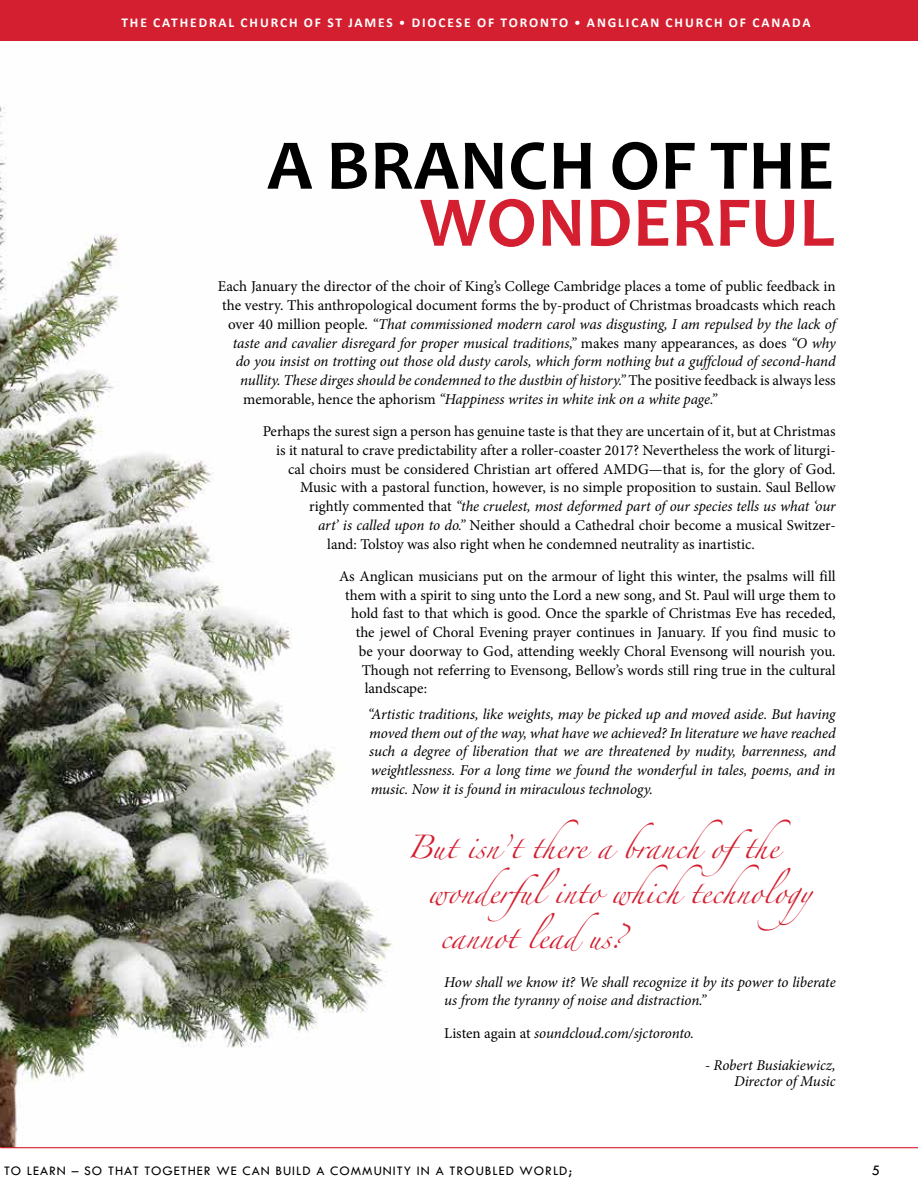
<style>
.page{position:relative;width:918px;height:1188px;background:#fff}
.page>*{position:absolute;margin:0;border:0;box-sizing:border-box;transform-origin:0 0}
.t1{font:700 72px "Candara";color:#000}
.t2{font:700 72px "Candara";color:#d41f30}
.t3{font:21px "Zapfino";color:#d41f30}
.t4{font:15px "Minion Pro";color:#000}
.t5{font:italic 15px/18.8px "Minion Pro";letter-spacing:-.01em;color:#000;text-align:justify}
.t6{font:15px "Tw Cen";color:#000}
.t7{font:700 13.5px "Calibri";letter-spacing:.14em;color:#fff}
.t8{font:13.5px "Tw Cen";letter-spacing:.075em;color:#000}
.s1{font-weight:400}
.s2{font-style:normal}
.s3{font-style:italic}
</style>
<div class="page">
<img style="left:0;top:106px;width:393px;height:1041px">
<hr style="left:1px;top:1147px;width:917px;height:1px;background:#d41f30">
<div style="left:0;top:0;width:918px;height:40px;background:#d41f30"></div>
<p class="t7" style="left:121px;top:14px;width:51px">THE CATH</p>
<p class="t7" style="left:190px;top:14px;width:90px">EDRAL CHURCH</p>
<p class="t7" style="left:304px;top:14px;width:331px">OF ST JAM ES <span class="s1">•</span> DIOC ESE OF TORONTO <span class="s1">•</span> ANGLICAN</p>
<p class="t7" style="left:666px;top:14px;width:40px">CHURCH</p>
<p class="t7" style="left:729px;top:14px;width:44px">OF CANA</p>
<p class="t7" style="left:792px;top:14px;width:18px">DA</p>
<h1 class="t1" style="left:267px;top:120px;width:104px">ABRAN</h1>
<h1 class="t1" style="left:508px;top:120px;width:243px">CHOF THE</h1>
<h1 class="t2" style="left:420px;top:177px;width:47px">WONDERFUL</h1>
<p class="t4" style="left:218px;top:277px;width:619px">Each January the director of the choir of King’s College Cambridge places a tome of public feedback in</p>
<p class="t4" style="left:222px;top:295px;width:615px">the vestry. This anthropological document forms the by-product of Christmas broadcasts which reach</p>
<p class="t5" style="left:228px;top:315px;width:609px"><span class="s2">over 40 million people.</span> “That commissioned modern carol was disgusting, I am repulsed by the lack of</p>
<p class="t5" style="left:233px;top:333px;width:605px">taste and cavalier disregard for proper musical traditions,” <span class="s2">makes many appearances, as does</span> “O why</p>
<p class="t5" style="left:236px;top:352px;width:602px">do you insist on trotting out those old dusty carols, which form nothing but a guffcloud of second-hand</p>
<p class="t5" style="left:240px;top:371px;width:597px">nullity. These dirges should be condemned to the dustbin of history.” <span class="s2">The positive feedback is always less</span></p>
<p class="t5" style="left:243px;top:390px;width:475px"><span class="s2">memorable, hence the aphorism</span> “Happiness writes in white ink on a white page.”</p>
<p class="t4" style="left:263px;top:421px;width:575px">Perhaps the surest sign a person has genuine taste is that they are uncertain of it, but at Christmas</p>
<p class="t4" style="left:276px;top:440px;width:561px">is it natural to crave predictability after a roller-coaster 2017? Nevertheless the work of liturgi-</p>
<p class="t4" style="left:288px;top:459px;width:549px">cal choirs must be considered Christian art offered AMDG—that is, for the glory of God.</p>
<p class="t4" style="left:300px;top:478px;width:537px">Music with a pastoral function, however, is no simple proposition to sustain. Saul Bellow</p>
<p class="t5" style="left:309px;top:497px;width:528px"><span class="s2">rightly commented that</span> “the cruelest, most deformed part of our species tells us what ‘our</p>
<p class="t4" style="left:318px;top:515px;width:519px"><span class="s3">art’ is called upon to do.”</span> Neither should a Cathedral choir become a musical Switzer-</p>
<p class="t4" style="left:327px;top:534px;width:429px">land: Tolstoy was also right when he condemned neutrality as inartistic.</p>
<p class="t4" style="left:339px;top:566px;width:498px">As Anglican musicians put on the armour of light this winter, the psalms will fill</p>
<p class="t4" style="left:345px;top:585px;width:492px">them with a spirit to sing unto the Lord a new song, and St. Paul will urge them to</p>
<p class="t4" style="left:351px;top:604px;width:486px">hold fast to that which is good. Once the sparkle of Christmas Eve has receded,</p>
<p class="t4" style="left:356px;top:622px;width:482px">the jewel of Choral Evening prayer continues in January. If you find music to</p>
<p class="t4" style="left:359px;top:641px;width:478px">be your doorway to God, attending weekly Choral Evensong will nourish you.</p>
<p class="t4" style="left:362px;top:660px;width:476px">Though not referring to Evensong, Bellow’s words still ring true in the cultural</p>
<p class="t4" style="left:365px;top:679px;width:64px">landscape:</p>
<p class="t5" style="left:368px;top:705px;width:470px">“Artistic traditions, like weights, may be picked up and moved aside. But having moved them out of the way, what have we achieved? In literature we have reached such a degree of liberation that we are threatened by nudity, barrenness, and weightlessness. For a long time we found the wonderful in tales, poems, and in music. Now it is found in miraculous technology.</p>
<h2 class="t3" style="left:407px;top:838px;width:385px">But isn’t there a brancho the</h2>
<h2 class="t3" style="left:428px;top:883px;width:407px">wonder ulinto whichtechnology</h2>
<h2 class="t3" style="left:440px;top:928px;width:185px">cannot leadus?</h2>
<p class="t5" style="left:444px;top:972px;width:393px">How shall we know it? We shall recognize it by its power to liberate us from the tyranny of noise and distraction.”</p>
<p class="t5" style="left:444px;top:1023px;width:251px"><span class="s2">Listen again at</span> soundcloud.com/sjctoronto.</p>
<p class="t5" style="left:705px;top:1057px;width:132px;line-height:16.5px;text-align:right">- Robert Busiakiewicz,<br>Director of Music</p>
<p class="t8" style="left:4px;top:1162px;width:570px">TO LEARN – SO THAT TOGETHER WE CAN BUILD A COMMUNITY IN A TROUBLED WORLD;</p>
<p class="t6" style="left:872px;top:1161px;width:10px">5</p>
</div>
